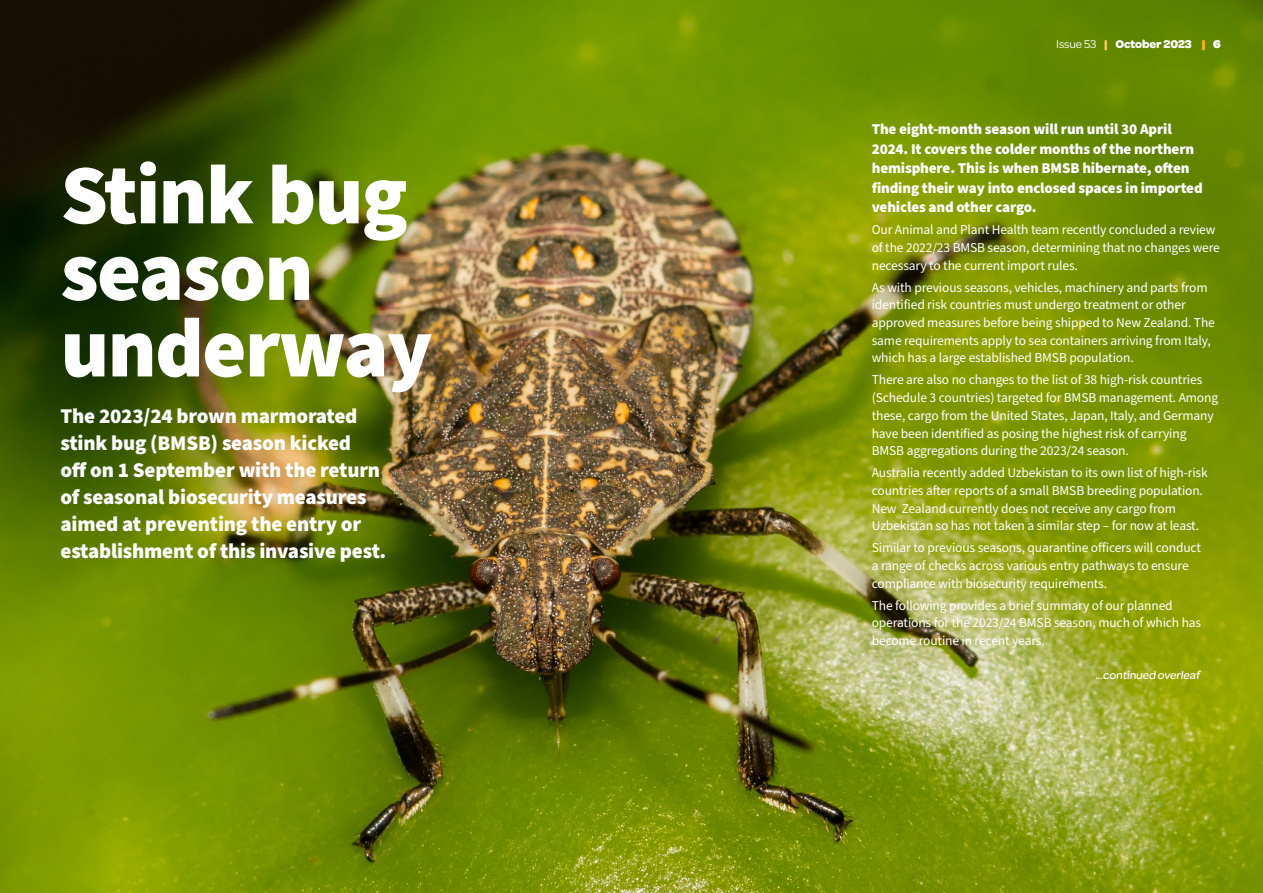
<style>
.page{position:relative;width:1263px;height:893px;background:#fff}
.page>*{position:absolute;margin:0;border:0;box-sizing:border-box;transform-origin:0 0}
.Heading_1{font:900 84.3px/76.5px "Source Sans Pro";letter-spacing:-.02em;color:#fff}
.Intro{font:900 21px/27px "Source Sans Pro";letter-spacing:-.01em;color:#fff}
.Intro-2{font:900 15px/19.5px "Source Sans Pro";letter-spacing:-.01em;color:#fff}
.Body{font:13.5px/17.7px "Source Sans Pro";letter-spacing:-.01em;color:#fff}
.t1{font:700 12px "Omnes";letter-spacing:-.005em;color:#fff}
.head_3_14pt_gray{font:500 12px "Omnes";color:#fff}
.s1{font-weight:400}
.s2{color:#ffcb66}
.s3{font-weight:900;color:#fdb913}
.s4{font-weight:900}
</style>
<div class="page">
<img style="left:0;top:0;width:1263px;height:893px">
<p class="Heading_1" style="left:61px;top:159px;width:374px">Stink bug season underway</p>
<p class="Intro" style="left:61px;top:403px;width:327px">The 2023/24 brown marmorated stink bug (BMSB) season kicked<br>off on 1 September with the return of seasonal biosecurity measures aimed at preventing the entry or establishment of this invasive pest.</p>
<p class="t1" style="left:1056px;top:36px;width:166px"><span class="s1">Issue 53</span> <span class="s2">|</span> October 2023 <span class="s3">|</span> <span class="s4">6</span></p>
<p class="Intro-2" style="left:872px;top:120px;width:332px">The eight-month season will run until 30 April 2024. It covers the colder months of the northern hemisphere. This is when BMSB hibernate, often finding their way into enclosed spaces in imported vehicles and other cargo.</p>
<p class="Body" style="left:872px;top:221px;width:350px">Our Animal and Plant Health team recently concluded a review of the 2022/23 BMSB season, determining that no changes were necessary to the current import rules.</p>
<p class="Body" style="left:872px;top:279px;width:345px">As with previous seasons, vehicles, machinery and parts from identified risk countries must undergo treatment or other approved measures before being shipped to New Zealand. The same requirements apply to sea containers arriving from Italy, which has a large established BMSB population.</p>
<p class="Body" style="left:872px;top:372px;width:348px">There are also no changes to the list of 38 high-risk countries (Schedule 3 countries) targeted for BMSB management. Among these, cargo from the United States, Japan, Italy, and Germany have been identified as posing the highest risk of carrying BMSB aggregations during the 2023/24 season.</p>
<p class="Body" style="left:872px;top:464px;width:338px">Australia recently added Uzbekistan to its own list of high-risk countries after reports of a small BMSB breeding population.<br>New Zealand currently does not receive any cargo from Uzbekistan so has not taken a similar step – for now at least.</p>
<p class="Body" style="left:872px;top:539px;width:331px">Similar to previous seasons, quarantine officers will conduct a range of checks across various entry pathways to ensure compliance with biosecurity requirements.</p>
<p class="Body" style="left:872px;top:597px;width:331px">The following provides a brief summary of our planned operations for the 2023/24 BMSB season, much of which has become routine in recent years.</p>
<p class="head_3_14pt_gray" style="left:1095px;top:667px;width:108px">...continued overleaf</p>
</div>
